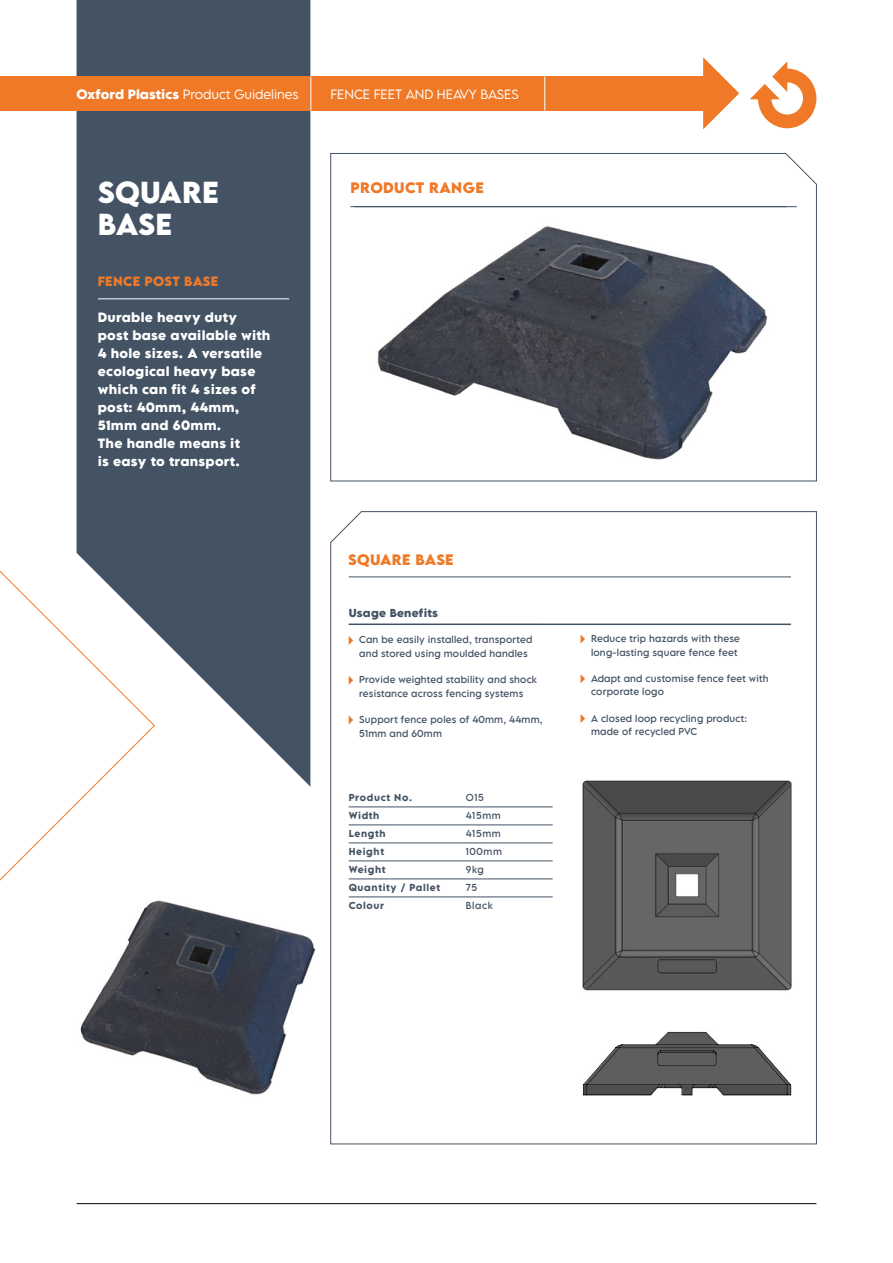
<style>
.page{position:relative;width:893px;height:1263px;background:#fff}
.page>*{position:absolute;margin:0;border:0;box-sizing:border-box;transform-origin:0 0}
.t1{font:700 27px/32.5px "LEMONMILK Pro";letter-spacing:.005em;color:#fff}
.t2{font:700 13.5px "LEMONMILK Pro";letter-spacing:.025em;color:#ef7927}
.t3{font:700 12px/18px "LEMONMILK Pro";letter-spacing:.02em;color:#fff}
.t4{font:300 12px "LEMONMILK Pro";color:#fff}
.t5{font:700 12px "LEMONMILK Pro";letter-spacing:.025em;color:#ef7927}
.t6{font:700 10.35px "LEMONMILK Pro";letter-spacing:.02em;color:#445364}
.t7{font:9px/13.5px "LEMONMILK Pro";letter-spacing:.02em;color:#445364}
.t8{font:600 9px "LEMONMILK Pro";letter-spacing:.07em;color:#445364}
.s1{font-weight:700}
</style>
<div class="page">
<div style="left:77px;top:0;width:233px;height:786px;background:#445364"></div>
<svg style="left:0;top:553px;width:155px;height:328px"></svg>
<div style="left:0;top:77px;width:706px;height:34px;background:#ef7927"></div>
<svg style="left:750px;top:61px;width:66px;height:67px"></svg>
<hr style="left:310px;top:77px;width:1px;height:34px;background:#fff">
<svg style="left:703px;top:57px;width:36px;height:72px"></svg>
<hr style="left:77px;top:1203px;width:739px;height:1px;background:#000">
<img style="left:80px;top:900px;width:235px;height:195px">
<svg style="left:330px;top:153px;width:487px;height:329px"></svg>
<hr style="left:355px;top:206px;width:442px;height:1px;background:#445364">
<svg style="left:330px;top:511px;width:487px;height:634px"></svg>
<img style="left:575px;top:773px;width:224px;height:224px">
<hr style="left:349px;top:807px;width:204px;height:1px;background:#445364">
<hr style="left:349px;top:825px;width:204px;height:1px;background:#445364">
<hr style="left:349px;top:843px;width:204px;height:1px;background:#445364">
<hr style="left:349px;top:861px;width:204px;height:1px;background:#445364">
<hr style="left:349px;top:879px;width:204px;height:1px;background:#445364">
<hr style="left:349px;top:897px;width:204px;height:1px;background:#445364">
<svg style="left:349px;top:636px;width:4px;height:9px"></svg>
<svg style="left:349px;top:676px;width:4px;height:9px"></svg>
<svg style="left:349px;top:715px;width:4px;height:9px"></svg>
<svg style="left:581px;top:634px;width:4px;height:9px"></svg>
<svg style="left:581px;top:674px;width:4px;height:9px"></svg>
<svg style="left:581px;top:714px;width:4px;height:9px"></svg>
<hr style="left:350px;top:206px;width:436px;height:1px;background:#445364">
<hr style="left:349px;top:623px;width:442px;height:2px;background:#445364">
<hr style="left:98px;top:298px;width:191px;height:1px;background:#fff">
<img style="left:575px;top:1028px;width:224px;height:75px">
<svg style="left:583px;top:1032px;width:208px;height:63px"></svg>
<hr style="left:544px;top:77px;width:1px;height:34px;background:#fff">
<h3 class="t4" style="left:77px;top:86px;width:224px"><span class="s1">Oxford Plastics</span> Product Guidelines</h3>
<h1 class="t1" style="left:98px;top:176px;width:122px">SQUARE<br>BASE</h1>
<h3 class="t5" style="left:98px;top:273px;width:122px">FENCE POST BASE</h3>
<h3 class="t3" style="left:98px;top:308px;width:174px">Durable heavy duty post base available with<br>4 hole sizes. A versatile ecological heavy base which can fit 4 sizes of post: 40mm, 44mm,<br>51mm and 60mm.<br>The handle means it<br>is easy to transport.</h3>
<h3 class="t4" style="left:330px;top:86px;width:190px">FENCE FEET AND HEAVY BASES</h3>
<h2 class="t2" style="left:350px;top:178px;width:135px">PRODUCT RANGE</h2>
<h2 class="t2" style="left:348px;top:550px;width:107px">SQUARE BASE</h2>
<p class="t6" style="left:349px;top:606px;width:91px">Usage Benefits</p>
<p class="t7" style="left:359px;top:633px;width:175px">Can be easily installed, transported and stored using moulded handles</p>
<p class="t7" style="left:359px;top:673px;width:180px">Provide weighted stability and shock resistance across fencing systems</p>
<p class="t7" style="left:359px;top:713px;width:185px">Support fence poles of 40mm, 44mm,<br>51mm and 60mm</p>
<p class="t8" style="left:349px;top:792px;width:65px">Product No.</p>
<p class="t7" style="left:466px;top:791px;width:20px">O15</p>
<p class="t8" style="left:349px;top:810px;width:32px">Width</p>
<p class="t7" style="left:466px;top:809px;width:37px">415mm</p>
<p class="t8" style="left:349px;top:828px;width:39px">Length</p>
<p class="t7" style="left:466px;top:827px;width:37px">415mm</p>
<p class="t8" style="left:349px;top:846px;width:37px">Height</p>
<p class="t7" style="left:466px;top:845px;width:38px">100mm</p>
<p class="t8" style="left:349px;top:864px;width:38px">Weight</p>
<p class="t7" style="left:466px;top:863px;width:20px">9kg</p>
<p class="t8" style="left:349px;top:882px;width:93px">Quantity / Pallet</p>
<p class="t7" style="left:466px;top:881px;width:13px">75</p>
<p class="t8" style="left:349px;top:900px;width:37px">Colour</p>
<p class="t7" style="left:466px;top:899px;width:29px">Black</p>
<p class="t7" style="left:591px;top:632px;width:150px">Reduce trip hazards with these long-lasting square fence feet</p>
<p class="t7" style="left:591px;top:671px;width:179px">Adapt and customise fence feet with corporate logo</p>
<p class="t7" style="left:591px;top:711px;width:157px">A closed loop recycling product: made of recycled PVC</p>
</div>
